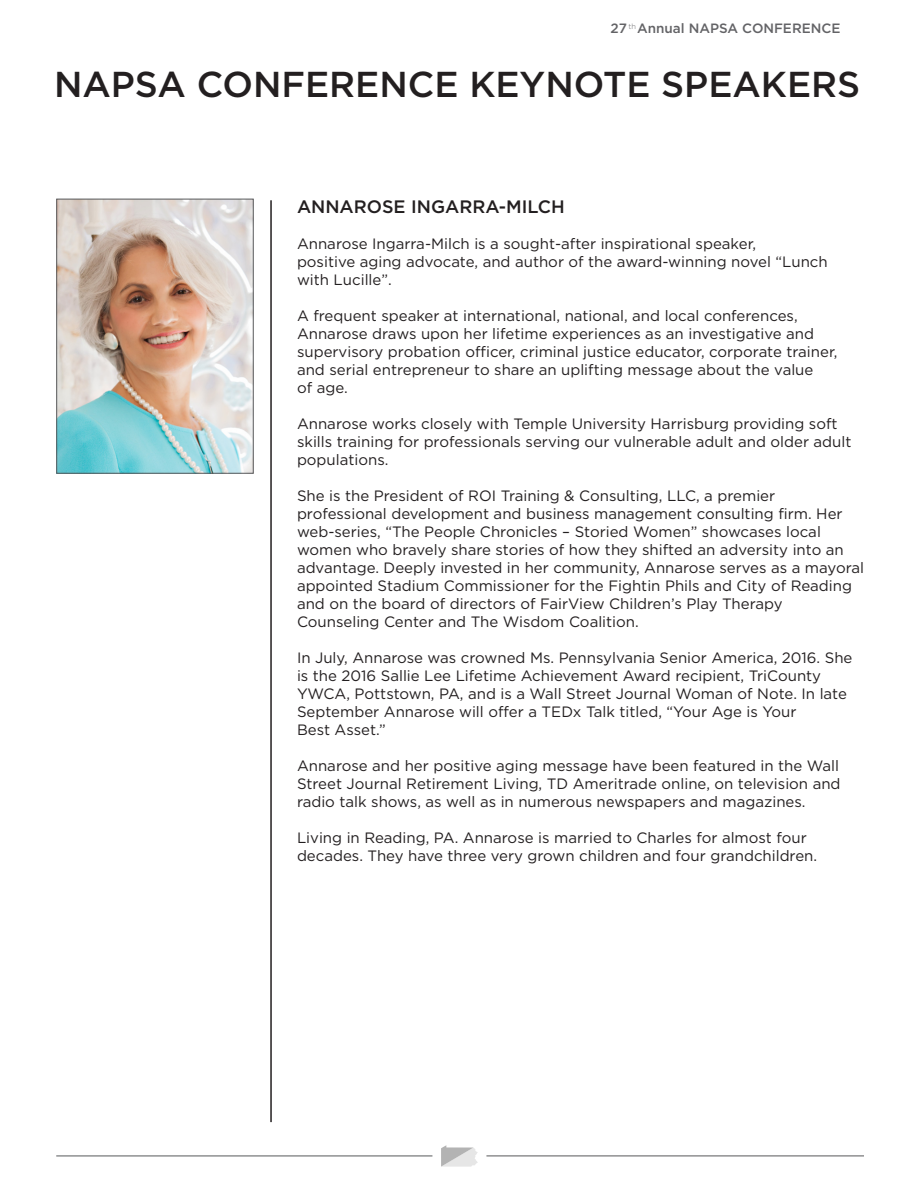
<style>
.page{position:relative;width:918px;height:1188px;background:#fff}
.page>*{position:absolute;margin:0;border:0;box-sizing:border-box;transform-origin:0 0}
.t1{font:500 36px "Gotham";color:#231f20}
.t2{font:500 18px "Gotham";color:#231f20}
.t3{font:15px/18px "Gotham";color:#231f20}
.t4{font:500 13.5px "Gotham";color:#636366}
.t5{font:300 7.5px "Gotham";color:#636366}
</style>
<div class="page">
<svg style="left:441px;top:1145px;width:37px;height:22px"></svg>
<hr style="left:56px;top:1156px;width:376px;height:1px;background:#57585a">
<hr style="left:486px;top:1156px;width:378px;height:1px;background:#57585a">
<img style="left:58px;top:201px;width:194px;height:271px">
<div style="left:56px;top:199px;width:198px;height:275px;border:1px solid #57585a"></div>
<hr style="left:270px;top:200px;width:2px;height:922px;background:#231f20">
<p class="t4" style="left:610px;top:21px;width:18px">27</p>
<p class="t5" style="left:628px;top:22px;width:9px">th</p>
<p class="t4" style="left:637px;top:21px;width:205px">Annual NAPSA CONFERENCE</p>
<p class="t1" style="left:54px;top:64px;width:808px">NAPSA CONFERENCE KEYNOTE SPEAKERS</p>
<p class="t2" style="left:297px;top:197px;width:269px">ANNAROSE INGARRA-MILCH</p>
<p class="t3" style="left:297px;top:235px;width:532px">Annarose Ingarra-Milch is a sought-after inspirational speaker,<br>positive aging advocate, and author of the award-winning novel “Lunch with Lucille”.</p>
<p class="t3" style="left:297px;top:307px;width:542px">A frequent speaker at international, national, and local conferences, Annarose draws upon her lifetime experiences as an investigative and supervisory probation officer, criminal justice educator, corporate trainer, and serial entrepreneur to share an uplifting message about the value<br>of age.</p>
<p class="t3" style="left:297px;top:415px;width:556px">Annarose works closely with Temple University Harrisburg providing soft skills training for professionals serving our vulnerable adult and older adult populations.</p>
<p class="t3" style="left:297px;top:487px;width:569px">She is the President of ROI Training &amp; Consulting, LLC, a premier professional development and business management consulting firm. Her web-series, “The People Chronicles – Storied Women” showcases local women who bravely share stories of how they shifted an adversity into an advantage. Deeply invested in her community, Annarose serves as a mayoral appointed Stadium Commissioner for the Fightin Phils and City of Reading and on the board of directors of FairView Children’s Play Therapy Counseling Center and The Wisdom Coalition.</p>
<p class="t3" style="left:297px;top:649px;width:557px">In July, Annarose was crowned Ms. Pennsylvania Senior America, 2016. She is the 2016 Sallie Lee Lifetime Achievement Award recipient, TriCounty YWCA, Pottstown, PA, and is a Wall Street Journal Woman of Note. In late September Annarose will offer a TEDx Talk titled, “Your Age is Your<br>Best Asset.”</p>
<p class="t3" style="left:297px;top:757px;width:545px;text-align:justify">Annarose and her positive aging message have been featured in the Wall Street Journal Retirement Living, TD Ameritrade online, on television and radio talk shows, as well as in numerous newspapers and magazines.</p>
<p class="t3" style="left:297px;top:829px;width:522px">Living in Reading, PA. Annarose is married to Charles for almost four decades. They have three very grown children and four grandchildren.</p>
</div>
